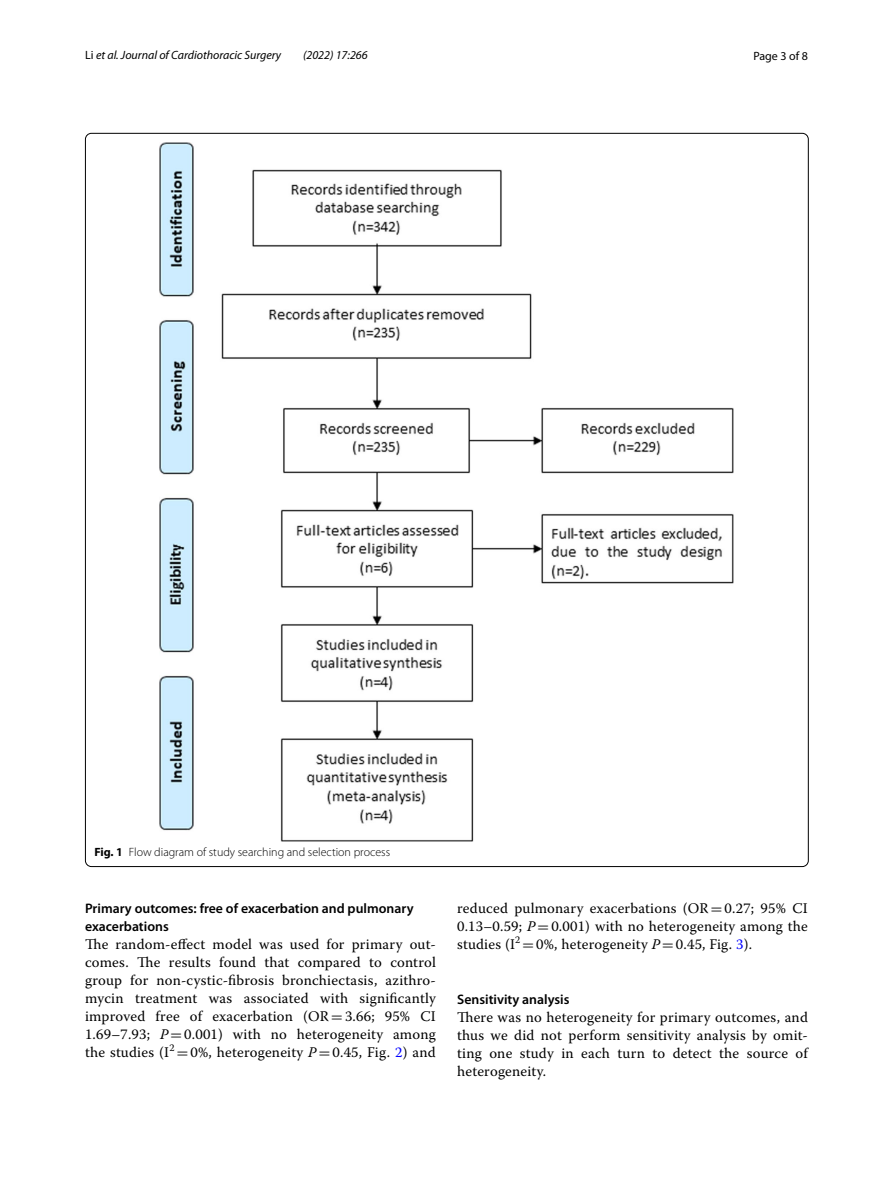
<style>
.page{position:relative;width:893px;height:1187px;background:#fff}
.page>*{position:absolute;margin:0;border:0;box-sizing:border-box;transform-origin:0 0}
.t1{font:14.7px/18px "Warnock Pro";letter-spacing:.015em;color:#000;text-align:justify}
.t2{font:600 13.8px/18px "Myriad Pro";color:#000}
.t3{font:300 12px "Myriad Pro";color:#000}
.t4{font:italic 12px "Myriad Pro";color:#000}
.t5{font:12px "Myriad Pro";color:#000}
.s1{font-style:normal}
.s2{font-weight:700}
.s3{font-family:"MTSY"}
.s4{font-style:italic}
.s5{color:#00f}
</style>
<div class="page">
<img style="left:160px;top:142px;width:574px;height:699px">
<p class="t4" style="left:85px;top:48px;width:198px"><span class="s1">Li</span> et al. Journal of Cardiothoracic Surgery</p>
<p class="t4" style="left:303px;top:48px;width:66px">(2022) 17:266</p>
<p class="t5" style="left:753px;top:48px;width:56px">Page 3 of 8</p>
<p class="t3" style="left:94px;top:845px;width:297px"><span class="s2">Fig. 1</span> Flow diagram of study searching and selection process</p>
<p class="t2" style="left:85px;top:898px;width:330px">Primary outcomes: free of exacerbation and pulmonary exacerbations</p>
<p class="t1" style="left:85px;top:934px;width:352px">The random-effect model was used for primary out&shy;comes. The results found that compared to control group for non-cystic-fibrosis bronchiectasis, azithro&shy;mycin treatment was associated with significantly improved free of exacerbation (OR<span class="s3">=</span>3.66; 95% CI 1.69–7.93; <span class="s4">P</span><span class="s3">=</span>0.001) with no heterogeneity among the studies (I<sup>2</sup> <span class="s3">=</span>0%, heterogeneity <span class="s4">P</span><span class="s3">=</span>0.45, Fig. <span class="s5">2</span>) and</p>
<p class="t1" style="left:457px;top:899px;width:352px">reduced pulmonary exacerbations (OR<span class="s3">=</span>0.27; 95% CI 0.13–0.59; <span class="s4">P</span><span class="s3">=</span>0.001) with no heterogeneity among the studies (I<sup>2</sup> <span class="s3">=</span>0%, heterogeneity <span class="s4">P</span><span class="s3">=</span>0.45, Fig. <span class="s5">3</span>).</p>
<p class="t2" style="left:457px;top:989px;width:114px">Sensitivity analysis</p>
<p class="t1" style="left:457px;top:1007px;width:352px">There was no heterogeneity for primary outcomes, and thus we did not perform sensitivity analysis by omit&shy;ting one study in each turn to detect the source of heterogeneity.</p>
</div>
